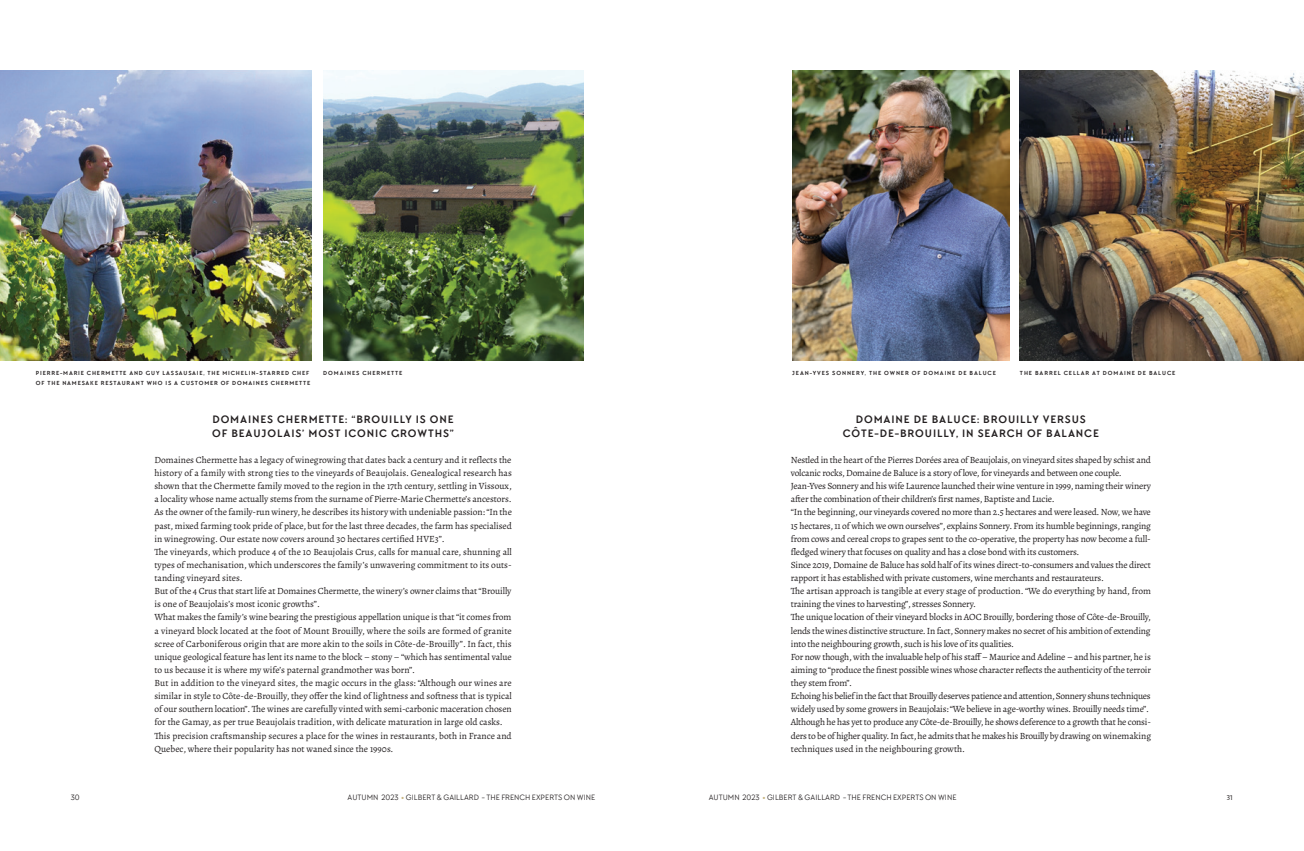
<style>
.page{position:relative;width:1304px;height:851px;background:#fff}
.page>*{position:absolute;margin:0;border:0;box-sizing:border-box;transform-origin:0 0}
.t1{font:700 11px/13.3px "TT Chocolates";letter-spacing:.08em;color:#231f20;text-align:center}
.t2{font:9.5px/13.1px "Alegreya";letter-spacing:-.01em;color:#231f20}
.t3{font:8px "TT Chocolates";color:#231f20}
.t4{font:8px "Alegreya Sans";color:#231f20}
.t5{font:700 6px/9.2px "TT Chocolates";letter-spacing:.14em;color:#231f20}
.s1{font-weight:900;color:#c7b480}
</style>
<div class="page">
<img style="left:0;top:71px;width:312px;height:289px">
<img style="left:323px;top:71px;width:261px;height:289px">
<img style="left:792px;top:71px;width:217px;height:289px">
<img style="left:1020px;top:71px;width:284px;height:289px">
<p class="t5" style="left:36px;top:368px;width:276px">PIERRE-MARIE CHERMETTE AND GUY LASSAUSAIE, THE MICHELIN-STARRED CHEF<br>OF THE NAMESAKE RESTAURANT WHO IS A CUSTOMER OF DOMAINES CHERMETTE</p>
<p class="t5" style="left:323px;top:368px;width:81px">DOMAINES CHERMETTE</p>
<p class="t5" style="left:792px;top:368px;width:205px">JEAN-YVES SONNERY, THE OWNER OF DOMAINE DE BALUCE</p>
<p class="t5" style="left:1020px;top:368px;width:157px">THE BARREL CELLAR AT DOMAINE DE BALUCE</p>
<p class="t1" style="left:843px;top:413px;width:257px">DOMAINE DE BALUCE: BROUILLY VERSUS<br>CÔTE-DE-BROUILLY, IN SEARCH OF BALANCE</p>
<p class="t2" style="left:791px;top:453px;width:362px">Nestled in the heart of the Pierres Dorées area of Beaujolais, on vineyard sites shaped by schist and volcanic rocks, Domaine de Baluce is a story of love, for vineyards and between one couple.<br>Jean-Yves Sonnery and his wife Laurence launched their wine venture in 1999, naming their winery after the combination of their children’s first names, Baptiste and Lucie.<br>“In the beginning, our vineyards covered no more than 2.5 hectares and were leased. Now, we have 15 hectares, 11 of which we own ourselves”, explains Sonnery. From its humble beginnings, ranging from cows and cereal crops to grapes sent to the co-operative, the property has now become a full&shy;fledged winery that focuses on quality and has a close bond with its customers.<br>Since 2019, Domaine de Baluce has sold half of its wines direct-to-consumers and values the direct rapport it has established with private customers, wine merchants and restaurateurs.<br>The artisan approach is tangible at every stage of production. “We do everything by hand, from training the vines to harvesting”, stresses Sonnery.<br>The unique location of their vineyard blocks in AOC Brouilly, bordering those of Côte-de-Brouilly, lends the wines distinctive structure. In fact, Sonnery makes no secret of his ambition of extending into the neighbouring growth, such is his love of its qualities.<br>For now though, with the invaluable help of his staff – Maurice and Adeline – and his partner, he is aiming to “produce the finest possible wines whose character reflects the authenticity of the terroir they stem from”.<br>Echoing his belief in the fact that Brouilly deserves patience and attention, Sonnery shuns techniques widely used by some growers in Beaujolais: “We believe in age-worthy wines. Brouilly needs time”.<br>Although he has yet to produce any Côte-de-Brouilly, he shows deference to a growth that he consi&shy;ders to be of higher quality. In fact, he admits that he makes his Brouilly by drawing on winemaking techniques used in the neighbouring growth.</p>
<p class="t1" style="left:212px;top:413px;width:243px;text-align:left">DOMAINES CHERMETTE: “BROUILLY IS ONE<br>OF BEAUJOLAIS’ MOST ICONIC GROWTHS”</p>
<p class="t2" style="left:154px;top:453px;width:359px">Domaines Chermette has a legacy of winegrowing that dates back a century and it reflects the history of a family with strong ties to the vineyards of Beaujolais. Genealogical research has shown that the Chermette family moved to the region in the 17th century, settling in Vissoux, a locality whose name actually stems from the surname of Pierre-Marie Chermette’s ancestors.<br>As the owner of the family-run winery, he describes its history with undeniable passion: “In the past, mixed farming took pride of place, but for the last three decades, the farm has specialised in winegrowing. Our estate now covers around 30 hectares certified HVE3”.<br>The vineyards, which produce 4 of the 10 Beaujolais Crus, calls for manual care, shunning all types of mechanisation, which underscores the family’s unwavering commitment to its outs&shy;tanding vineyard sites.<br>But of the 4 Crus that start life at Domaines Chermette, the winery’s owner claims that “Brouilly is one of Beaujolais’s most iconic growths”.<br>What makes the family’s wine bearing the prestigious appellation unique is that “it comes from a vineyard block located at the foot of Mount Brouilly, where the soils are formed of granite scree of Carboniferous origin that are more akin to the soils in Côte-de-Brouilly”. In fact, this unique geological feature has lent its name to the block – stony – “which has sentimental value to us because it is where my wife’s paternal grandmother was born”.<br>But in addition to the vineyard sites, the magic occurs in the glass: “Although our wines are similar in style to Côte-de-Brouilly, they offer the kind of lightness and softness that is typical of our southern location”. The wines are carefully vinted with semi-carbonic maceration chosen for the Gamay, as per true Beaujolais tradition, with delicate maturation in large old casks.<br>This precision craftsmanship secures a place for the wines in restaurants, both in France and Quebec, where their popularity has not waned since the 1990s.</p>
<p class="t3" style="left:71px;top:792px;width:10px">30</p>
<p class="t3" style="left:347px;top:792px;width:249px">AUTUMN 2023 <span class="s1">•</span> GILBERT &amp; GAILLARD - THE FRENCH EXPERTS ON WINE</p>
<p class="t3" style="left:709px;top:792px;width:249px">AUTUMN 2023 <span class="s1">•</span> GILBERT &amp; GAILLARD - THE FRENCH EXPERTS ON WINE</p>
<p class="t4" style="left:1227px;top:791px;width:8px">31</p>
</div>
